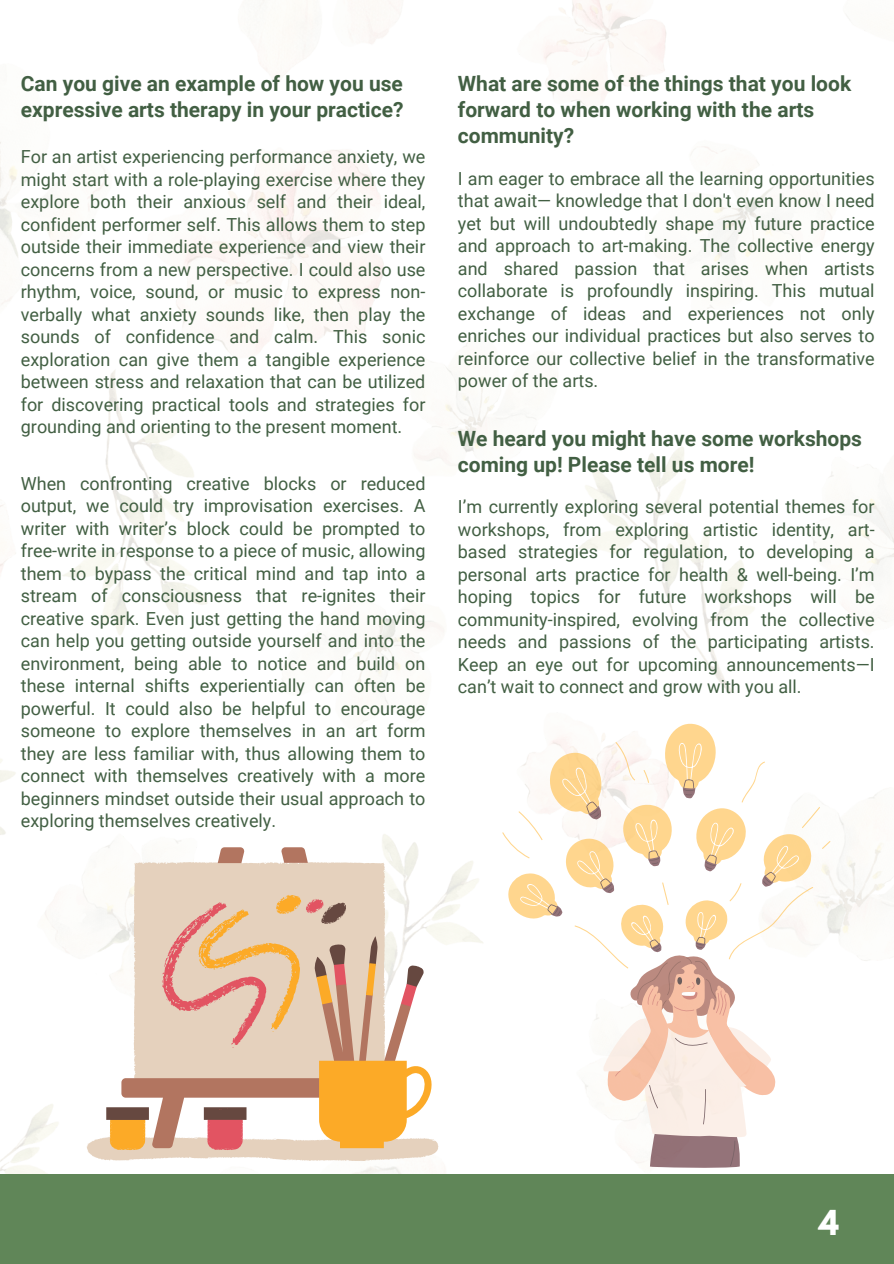
<style>
.page{position:relative;width:894px;height:1264px;background:#fff}
.page>*{position:absolute;margin:0;border:0;box-sizing:border-box;transform-origin:0 0}
.t1{font:700 30.45px "League Spartan";color:#fff}
.t2{font:700 21px/25.8px "Roboto";color:#425f43}
.t3{font:18px/22.5px "Roboto";color:#425f43;text-align:justify}
</style>
<div class="page">
<img style="left:0;top:0;width:893px;height:1174px">
<div style="left:0;top:1174px;width:893px;height:89px;background:#608658"></div>
<svg style="left:502px;top:722px;width:328px;height:445px"></svg>
<svg style="left:86px;top:861px;width:352px;height:300px"></svg>
<svg style="left:121px;top:847px;width:290px;height:47px;fill:#e5d1bd"></svg>
<svg style="left:110px;top:894px;width:323px;height:256px"></svg>
<svg style="left:162px;top:898px;width:254px;height:252px;background:#e3bd9d"></svg>
<p class="t2" style="left:21px;top:71px;width:384px">Can you give an example of how you use expressive arts therapy in your practice?</p>
<p class="t3" style="left:21px;top:146px;width:406px">For an artist experiencing performance anxiety, we might start with a role-playing exercise where they explore both their anxious self and their ideal, confident performer self. This allows them to step outside their immediate experience and view their concerns from a new perspective. I could also use rhythm, voice, sound, or music to express non&shy;verbally what anxiety sounds like, then play the sounds of confidence and calm. This sonic exploration can give them a tangible experience between stress and relaxation that can be utilized for discovering practical tools and strategies for grounding and orienting to the present moment.</p>
<p class="t3" style="left:21px;top:472px;width:406px">When confronting creative blocks or reduced output, we could try improvisation exercises. A writer with writer’s block could be prompted to free-write in response to a piece of music, allowing them to bypass the critical mind and tap into a stream of consciousness that re-ignites their creative spark. Even just getting the hand moving can help you getting outside yourself and into the environment, being able to notice and build on these internal shifts experientially can often be powerful. It could also be helpful to encourage someone to explore themselves in an art form they are less familiar with, thus allowing them to connect with themselves creatively with a more beginners mindset outside their usual approach to exploring themselves creatively.</p>
<p class="t2" style="left:458px;top:71px;width:395px">What are some of the things that you look forward to when working with the arts community?</p>
<p class="t3" style="left:458px;top:167px;width:418px">I am eager to embrace all the learning opportunities that await— knowledge that I don't even know I need yet but will undoubtedly shape my future practice and approach to art-making. The collective energy and shared passion that arises when artists collaborate is profoundly inspiring. This mutual exchange of ideas and experiences not only enriches our individual practices but also serves to reinforce our collective belief in the transformative power of the arts.</p>
<p class="t2" style="left:458px;top:426px;width:405px">We heard you might have some workshops coming up! Please tell us more!</p>
<p class="t3" style="left:458px;top:496px;width:418px">I’m currently exploring several potential themes for workshops, from exploring artistic identity, art&shy;based strategies for regulation, to developing a personal arts practice for health &amp; well-being. I’m hoping topics for future workshops will be community-inspired, evolving from the collective needs and passions of the participating artists.<br>Keep an eye out for upcoming announcements—I can’t wait to connect and grow with you all.</p>
<h1 class="t1" style="left:818px;top:1207px;width:22px">4</h1>
</div>
